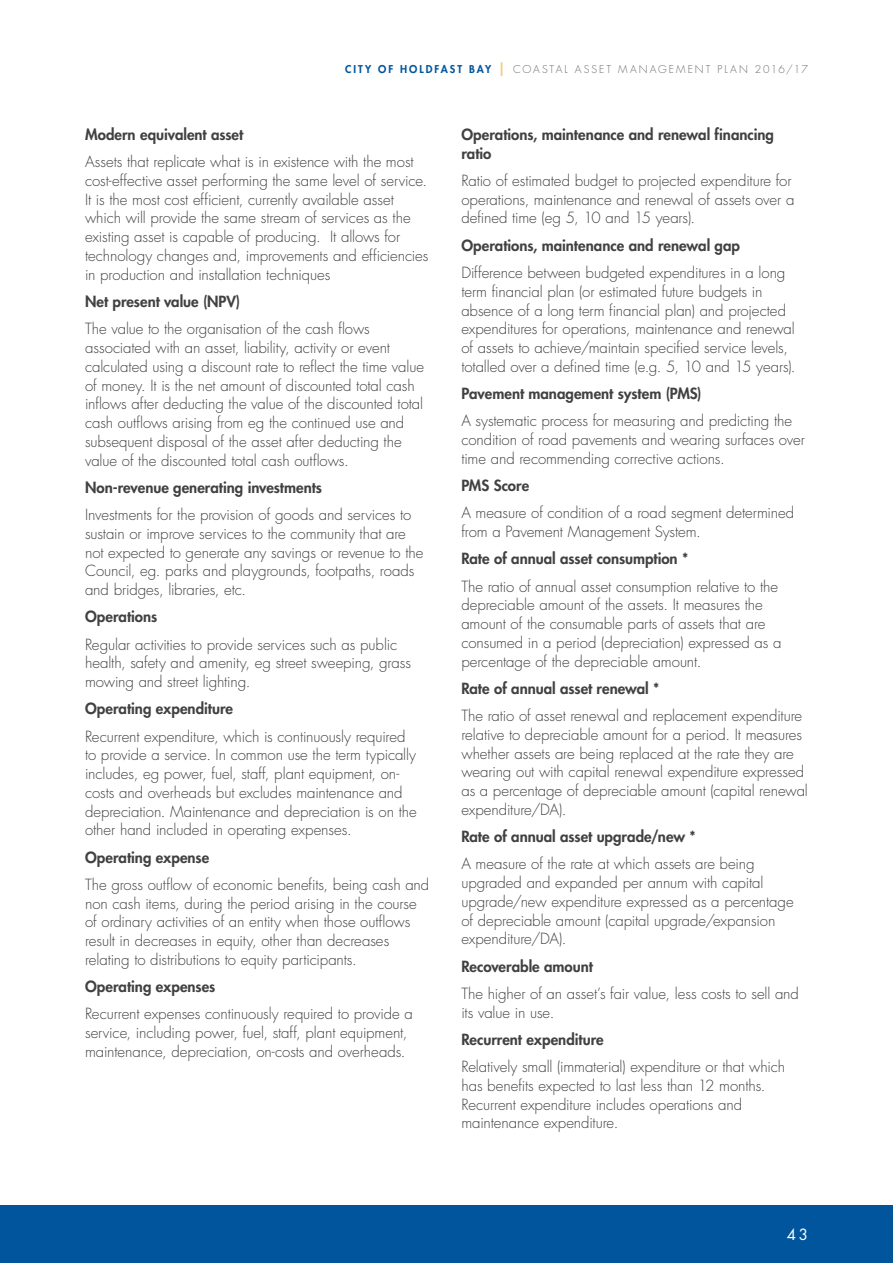
<style>
.page{position:relative;width:893px;height:1263px;background:#fff}
.page>*{position:absolute;margin:0;border:0;box-sizing:border-box;transform-origin:0 0}
.t1{font:300 15px/18.8px "Futura Std";letter-spacing:-.005em;color:#414042}
.t2{font:800 15px/18.8px "Futura Std";color:#414042}
.t3{font:15px "Futura Std";color:#fff}
.t4{font:300 10.5px "Futura Std";letter-spacing:.185em;color:#6d6e71}
.s1{font-weight:800;color:#00559d}
.s2{font-weight:800;font-size:13.5px;color:#fec573}
</style>
<div class="page">
<div style="left:0;top:1205px;width:893px;height:58px;background:#00559d"></div>
<p class="t4" style="left:345px;top:62px;width:464px"><span class="s1">CITY OF HOLDFAST BAY</span> <span class="s2">|</span> COASTAL ASSET MANAGEMENT PLAN 2016/17</p>
<p class="t2" style="left:85px;top:125px;width:160px">Modern equivalent asset</p>
<p class="t1" style="left:85px;top:153px;width:345px">Assets that replicate what is in existence with the most cost-effective asset performing the same level of service.<br>It is the most cost efficient, currently available asset which will provide the same stream of services as the existing asset is capable of producing. It allows for technology changes and, improvements and efficiencies in production and installation techniques</p>
<p class="t2" style="left:85px;top:292px;width:157px">Net present value (NPV)</p>
<p class="t1" style="left:85px;top:320px;width:341px">The value to the organisation of the cash flows associated with an asset, liability, activity or event calculated using a discount rate to reflect the time value of money. It is the net amount of discounted total cash inflows after deducting the value of the discounted total cash outflows arising from eg the continued use and subsequent disposal of the asset after deducting the value of the discounted total cash outflows.</p>
<p class="t2" style="left:85px;top:478px;width:239px">Non-revenue generating investments</p>
<p class="t1" style="left:85px;top:506px;width:340px">Investments for the provision of goods and services to sustain or improve services to the community that are not expected to generate any savings or revenue to the Council, eg. parks and playgrounds, footpaths, roads and bridges, libraries, etc.</p>
<p class="t2" style="left:85px;top:607px;width:74px">Operations</p>
<p class="t1" style="left:85px;top:635px;width:328px">Regular activities to provide services such as public health, safety and amenity, eg street sweeping, grass mowing and street lighting.</p>
<p class="t2" style="left:85px;top:699px;width:150px">Operating expenditure</p>
<p class="t1" style="left:85px;top:727px;width:333px">Recurrent expenditure, which is continuously required to provide a service. In common use the term typically includes, eg power, fuel, staff, plant equipment, on&shy;costs and overheads but excludes maintenance and depreciation. Maintenance and depreciation is on the other hand included in operating expenses.</p>
<p class="t2" style="left:85px;top:848px;width:126px">Operating expense</p>
<p class="t1" style="left:85px;top:875px;width:346px">The gross outflow of economic benefits, being cash and non cash items, during the period arising in the course of ordinary activities of an entity when those outflows result in decreases in equity, other than decreases relating to distributions to equity participants.</p>
<p class="t2" style="left:85px;top:977px;width:132px">Operating expenses</p>
<p class="t1" style="left:85px;top:1005px;width:329px">Recurrent expenses continuously required to provide a service, including power, fuel, staff, plant equipment, maintenance, depreciation, on-costs and overheads.</p>
<p class="t2" style="left:461px;top:125px;width:314px">Operations, maintenance and renewal financing ratio</p>
<p class="t1" style="left:461px;top:172px;width:335px">Ratio of estimated budget to projected expenditure for operations, maintenance and renewal of assets over a defined time (eg 5, 10 and 15 years).</p>
<p class="t2" style="left:461px;top:236px;width:280px">Operations, maintenance and renewal gap</p>
<p class="t1" style="left:461px;top:264px;width:336px">Difference between budgeted expenditures in a long term financial plan (or estimated future budgets in absence of a long term financial plan) and projected expenditures for operations, maintenance and renewal of assets to achieve/maintain specified service levels, totalled over a defined time (e.g. 5, 10 and 15 years).</p>
<p class="t2" style="left:461px;top:384px;width:242px">Pavement management system (PMS)</p>
<p class="t1" style="left:461px;top:412px;width:345px">A systematic process for measuring and predicting the condition of road pavements and wearing surfaces over time and recommending corrective actions.</p>
<p class="t2" style="left:461px;top:476px;width:69px">PMS Score</p>
<p class="t1" style="left:461px;top:504px;width:334px">A measure of condition of a road segment determined from a Pavement Management System.</p>
<p class="t2" style="left:461px;top:549px;width:228px">Rate of annual asset consumption *</p>
<p class="t1" style="left:461px;top:577px;width:322px">The ratio of annual asset consumption relative to the depreciable amount of the assets. It measures the amount of the consumable parts of assets that are consumed in a period (depreciation) expressed as a percentage of the depreciable amount.</p>
<p class="t2" style="left:461px;top:679px;width:200px">Rate of annual asset renewal *</p>
<p class="t1" style="left:461px;top:707px;width:348px">The ratio of asset renewal and replacement expenditure relative to depreciable amount for a period. It measures whether assets are being replaced at the rate they are wearing out with capital renewal expenditure expressed as a percentage of depreciable amount (capital renewal expenditure/DA).</p>
<p class="t2" style="left:461px;top:827px;width:236px">Rate of annual asset upgrade/new *</p>
<p class="t1" style="left:461px;top:855px;width:334px">A measure of the rate at which assets are being upgraded and expanded per annum with capital upgrade/new expenditure expressed as a percentage of depreciable amount (capital upgrade/expansion expenditure/DA).</p>
<p class="t2" style="left:461px;top:957px;width:133px">Recoverable amount</p>
<p class="t1" style="left:461px;top:984px;width:339px">The higher of an asset’s fair value, less costs to sell and its value in use.</p>
<p class="t2" style="left:461px;top:1030px;width:144px">Recurrent expenditure</p>
<p class="t1" style="left:461px;top:1058px;width:325px">Relatively small (immaterial) expenditure or that which has benefits expected to last less than 12 months.<br>Recurrent expenditure includes operations and maintenance expenditure.</p>
<p class="t3" style="left:787px;top:1225px;width:23px">43</p>
</div>
